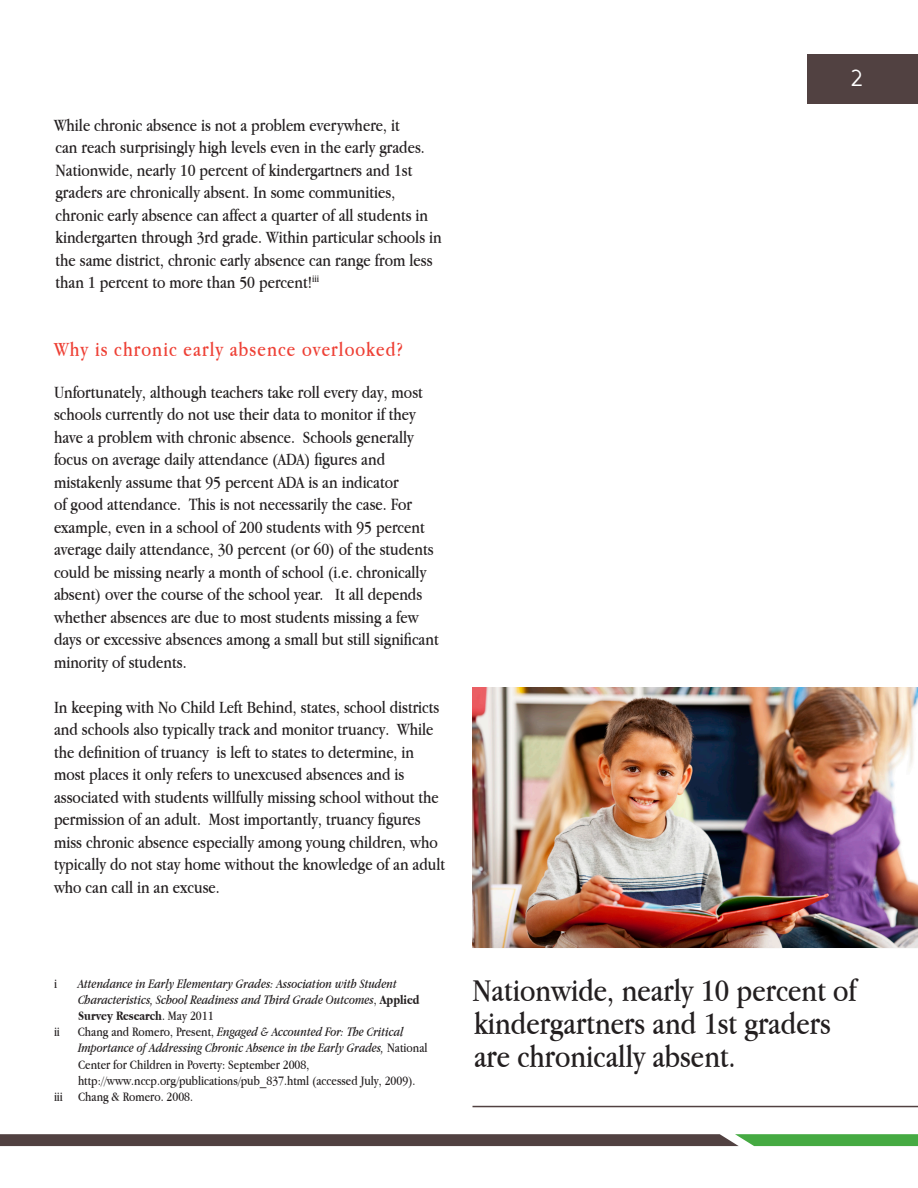
<style>
.page{position:relative;width:918px;height:1188px;background:#fff}
.page>*{position:absolute;margin:0;border:0;box-sizing:border-box;transform-origin:0 0}
.t1{font:33px/33px "Apple Garamond";color:#231f20}
.t2{font:24px "New Cicle Gordita";color:#fff}
.t3{font:21px "Apple Garamond";letter-spacing:.05em;color:#ee4035}
.t4{font:18px/22.5px "Apple Garamond";color:#231f20}
.t5{font:13.5px/16.2px "Apple Garamond";color:#231f20}
.t6{font:italic 13.5px/16.2px "Apple Garamond";color:#231f20}
.s1{font-style:normal}
.s2{font-weight:700;font-style:normal}
.s3{font-style:italic}
</style>
<div class="page">
<div style="left:808px;top:54px;width:110px;height:50px;background:#514141"></div>
<hr style="left:472px;top:947px;width:446px;height:1px;background:#514141">
<hr style="left:472px;top:1106px;width:446px;height:1px;background:#514141">
<svg style="left:0;top:1134px;width:918px;height:12px;background:#545a47"></svg>
<img style="left:473px;top:688px;width:445px;height:259px">
<p class="t4" style="left:54px;top:113px;width:389px">While chronic absence is not a problem everywhere, it<br>can reach surprisingly high levels even in the early grades.<br>Nationwide, nearly 10 percent of kindergartners and 1st graders are chronically absent. In some communities, chronic early absence can affect a quarter of all students in kindergarten through 3rd grade. Within particular schools in the same district, chronic early absence can range from less than 1 percent to more than 50 percent!<sup>iii</sup></p>
<p class="t3" style="left:54px;top:337px;width:350px">Why is chronic early absence overlooked?</p>
<p class="t4" style="left:54px;top:381px;width:386px">Unfortunately, although teachers take roll every day, most schools currently do not use their data to monitor if they have a problem with chronic absence. Schools generally focus on average daily attendance (ADA) figures and mistakenly assume that 95 percent ADA is an indicator<br>of good attendance. This is not necessarily the case. For example, even in a school of 200 students with 95 percent average daily attendance, 30 percent (or 60) of the students could be missing nearly a month of school (i.e. chronically absent) over the course of the school year. It all depends whether absences are due to most students missing a few days or excessive absences among a small but still significant minority of students.</p>
<p class="t4" style="left:54px;top:696px;width:393px">In keeping with No Child Left Behind, states, school districts and schools also typically track and monitor truancy. While the definition of truancy is left to states to determine, in most places it only refers to unexcused absences and is associated with students willfully missing school without the permission of an adult. Most importantly, truancy figures miss chronic absence especially among young children, who typically do not stay home without the knowledge of an adult who can call in an excuse.</p>
<p class="t2" style="left:851px;top:65px;width:13px">2</p>
<p class="t5" style="left:54px;top:975px;width:4px">i</p>
<p class="t6" style="left:78px;top:975px;width:343px">Attendance in Early Elementary Grades: Association with Student<br>Characteristics, School Readiness and Third Grade Outcomes<span class="s1">,</span> <span class="s2">Applied<br>Survey Research</span><span class="s1">. May 2011</span></p>
<p class="t5" style="left:54px;top:1023px;width:7px">ii</p>
<p class="t5" style="left:78px;top:1023px;width:351px">Chang and Romero, Present, <span class="s3">Engaged &amp; Accounted For: The Critical Importance of Addressing Chronic Absence in the Early Grades,</span> National Center for Children in Poverty: September 2008, http://www.nccp.org/publications/pub_837.html (accessed July, 2009).</p>
<p class="t5" style="left:54px;top:1088px;width:141px">iii Chang &amp; Romero. 2008.</p>
<p class="t1" style="left:472px;top:973px;width:385px">Nationwide, nearly 10 percent of kindergartners and 1st graders are chronically absent.</p>
</div>
